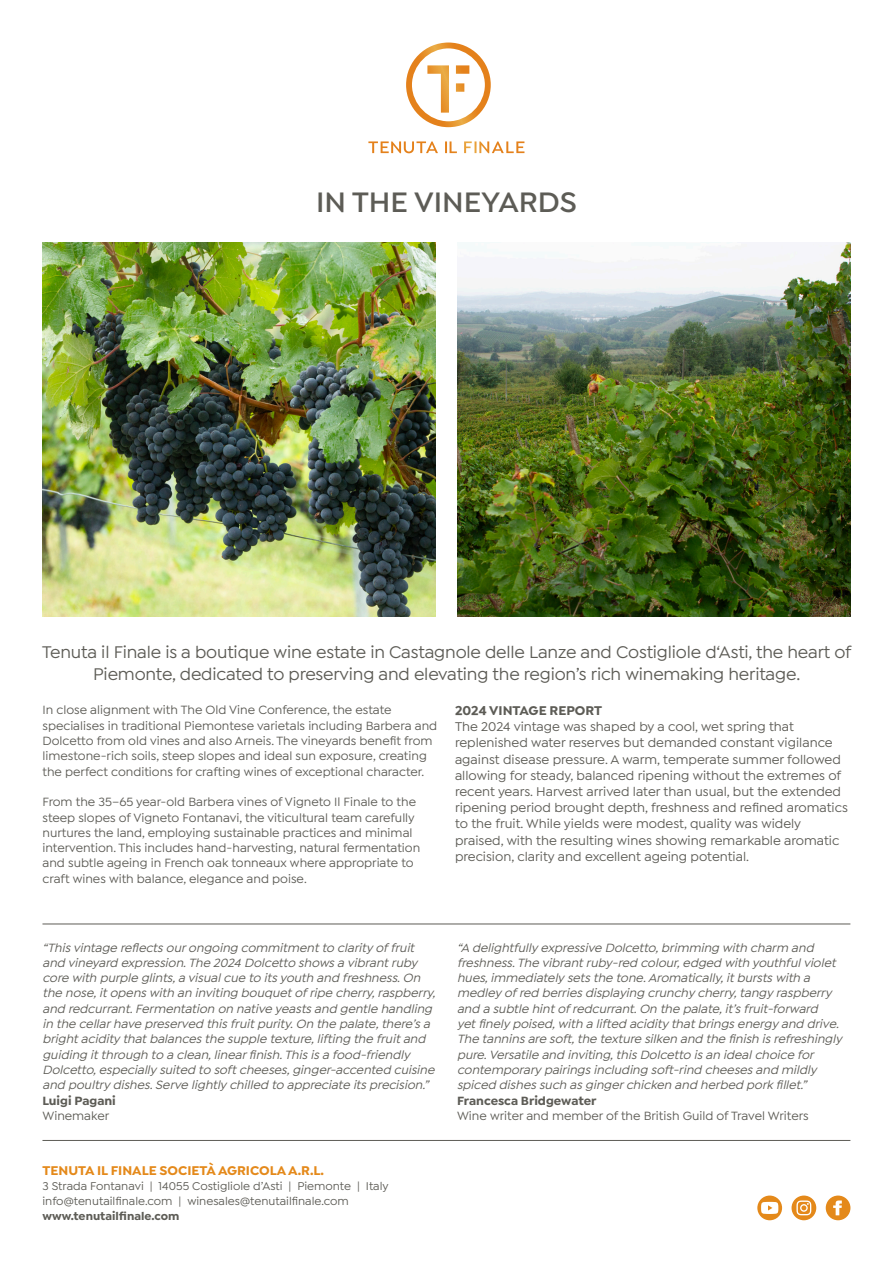
<style>
.page{position:relative;width:893px;height:1263px;background:#fff}
.page>*{position:absolute;margin:0;border:0;box-sizing:border-box;transform-origin:0 0}
.t1{font:600 30px "Isidora Sans";color:#5d5c56}
.t2{font:500 18px/21.6px "Isidora Sans";letter-spacing:-.01em;color:#5d5c56;text-align:center}
.t3{font:500 13.5px/16.2px "Isidora Sans";color:#5d5c56}
.t4{font:700 13.5px "Isidora Sans";color:#e4891a}
.t5{font:700 13.5px "Isidora Sans";color:#5d5c56}
.t6{font:italic 500 12.75px/15.3px "Isidora Sans";color:#5d5c56}
.t7{font:500 12.75px/15.3px "Isidora Sans";color:#5d5c56}
.t8{font:700 12.75px "Isidora Sans";color:#5d5c56}
.t9{font:500 12px/15px "Isidora Sans";color:#5d5c56}
.t10{font:700 12px "Isidora Sans";color:#5d5c56}
</style>
<div class="page">
<img style="left:457px;top:242px;width:393px;height:375px">
<img style="left:42px;top:242px;width:394px;height:375px">
<hr style="left:42px;top:1140px;width:808px;height:1px;background:#5d5c56">
<svg style="left:368px;top:43px;width:156px;height:110px"></svg>
<hr style="left:42px;top:923px;width:808px;height:1px;background:#5d5c56">
<div style="left:826px;top:1195px;width:24px;height:25px;background:#e4891a;border-radius:50%"></div>
<svg style="left:833px;top:1200px;width:9px;height:15px"></svg>
<svg style="left:791px;top:1195px;width:25px;height:25px"></svg>
<svg style="left:796px;top:1200px;width:15px;height:15px"></svg>
<svg style="left:757px;top:1195px;width:25px;height:25px"></svg>
<div style="left:761px;top:1201px;width:17px;height:13px;background:#fff;border-radius:50%"></div>
<svg style="left:768px;top:1205px;width:4px;height:5px"></svg>
<h1 class="t1" style="left:316px;top:184px;width:262px">IN THE VINEYARDS</h1>
<h2 class="t2" style="left:42px;top:641px;width:811px">Tenuta il Finale is a boutique wine estate in Castagnole delle Lanze and Costigliole d‘Asti, the heart of<br>Piemonte, dedicated to preserving and elevating the region’s rich winemaking heritage.</h2>
<p class="t7" style="left:43px;top:702px;width:396px">In close alignment with The Old Vine Conference, the estate specialises in traditional Piemontese varietals including Barbera and Dolcetto from old vines and also Arneis. The vineyards benefit from limestone-rich soils, steep slopes and ideal sun exposure, creating the perfect conditions for crafting wines of exceptional character.</p>
<p class="t7" style="left:43px;top:794px;width:379px">From the 35–65 year-old Barbera vines of Vigneto Il Finale to the steep slopes of Vigneto Fontanavi, the viticultural team carefully nurtures the land, employing sustainable practices and minimal intervention. This includes hand-harvesting, natural fermentation and subtle ageing in French oak tonneaux where appropriate to craft wines with balance, elegance and poise.</p>
<p class="t5" style="left:455px;top:702px;width:149px">2024 VINTAGE REPORT</p>
<p class="t3" style="left:455px;top:718px;width:394px">The 2024 vintage was shaped by a cool, wet spring that replenished water reserves but demanded constant vigilance against disease pressure. A warm, temperate summer followed allowing for steady, balanced ripening without the extremes of recent years. Harvest arrived later than usual, but the extended ripening period brought depth, freshness and refined aromatics to the fruit. While yields were modest, quality was widely praised, with the resulting wines showing remarkable aromatic precision, clarity and excellent ageing potential.</p>
<p class="t6" style="left:42px;top:940px;width:397px">“Thisvintage reflectsourongoing commitmentto clarity offruit and vineyard expression.The 2024 Dolcetto showsa vibrantruby core with purple glints,a visualcue to itsyouth and freshness.On the nose,itopenswith an inviting bouquetofripe cherry,raspberry, and redcurrant.Fermentation on native yeastsand gentle handling in the cellarhave preserved thisfruitpurity.On the palate,there’sa brightacidity thatbalancesthe supple texture,lifting the fruitand guiding itthrough to a clean,linearfinish.Thisisa food-friendly Dolcetto,especially suited to softcheeses,ginger-accented cuisine and poultry dishes.Serve lightly chilled to appreciate itsprecision.”</p>
<p class="t8" style="left:42px;top:1092px;width:75px">Luigi Pagani</p>
<p class="t7" style="left:42px;top:1108px;width:68px">Winemaker</p>
<p class="t4" style="left:43px;top:1162px;width:283px">TENUTA IL FINALE SOCIETÀ AGRICOLA A.R.L.</p>
<p class="t9" style="left:43px;top:1179px;width:348px">3 Strada Fontanavi | 14055 Costigliole d’Asti | Piemonte | Italy info@tenutailfinale.com | winesales@tenutailfinale.com</p>
<p class="t10" style="left:43px;top:1209px;width:139px">www.tenutailfinale.com</p>
<p class="t6" style="left:457px;top:940px;width:389px">“A delightfully expressive Dolcetto,brimming with charm and freshness.The vibrantruby-red colour,edged with youthfulviolet hues,immediately setsthe tone.Aromatically,itburstswith a medley ofred berriesdisplaying crunchy cherry,tangy raspberry and a subtle hintofredcurrant.On the palate,it’sfruit-forward yetfinely poised,with a lifted acidity thatbringsenergy and drive.<br>The tanninsare soft,the texture silken and the finish isrefreshingly pure.Versatile and inviting,thisDolcetto isan idealchoice for contemporary pairingsincluding soft-rind cheesesand mildly spiced dishessuch asgingerchicken and herbed pork fillet.”</p>
<p class="t8" style="left:457px;top:1092px;width:141px">Francesca Bridgewater</p>
<p class="t7" style="left:457px;top:1108px;width:353px">Wine writer and member of the British Guild of Travel Writers</p>
</div>
